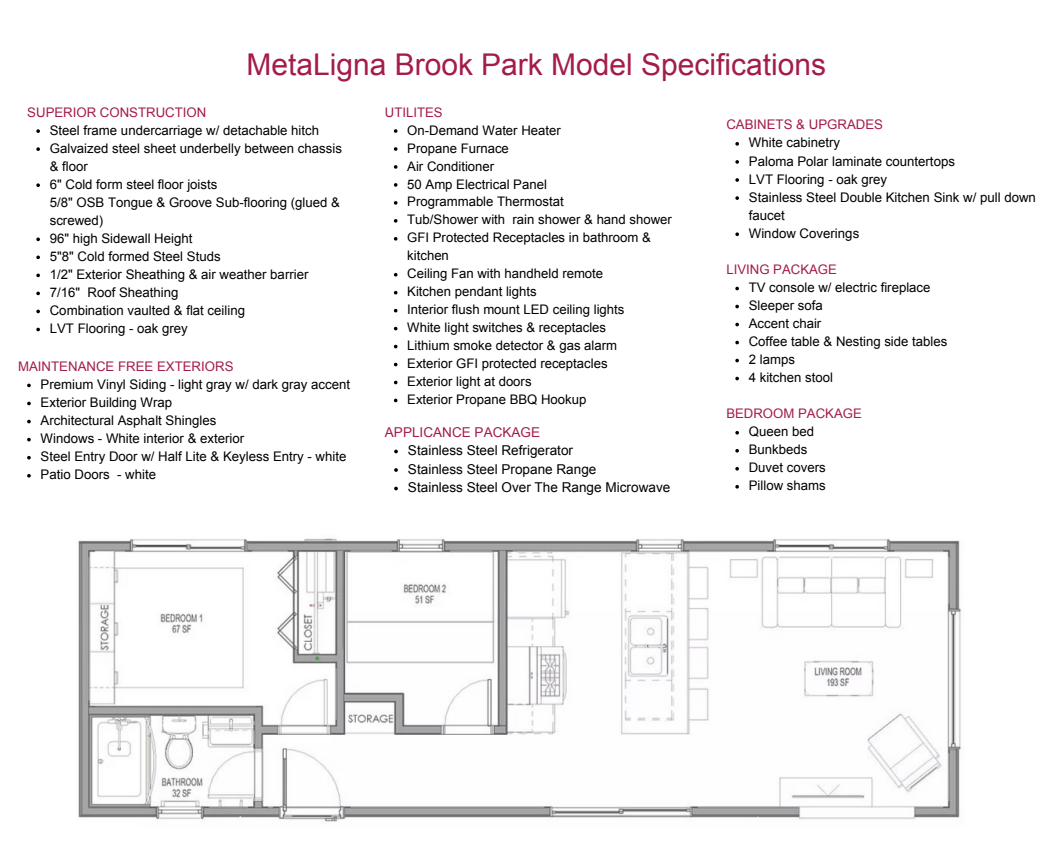
<style>
.page{position:relative;width:1062px;height:851px;background:#fff}
.page>*{position:absolute;margin:0;border:0;box-sizing:border-box;transform-origin:0 0}
.t1{font:30px "Arial";color:#a41c48}
.t2{font:13.5px "Arial";color:#000}
.t3{font:13.5px "Arial";color:#a41c48}
.t4{font:13.2px/18px "Arial";color:#000}
.t5{font:13.2px "Arial";color:#a41c48}
</style>
<div class="page">
<img style="left:78px;top:538px;width:883px;height:284px">
<svg style="left:36px;top:129px;width:4px;height:4px"></svg>
<svg style="left:36px;top:147px;width:4px;height:4px"></svg>
<svg style="left:36px;top:183px;width:4px;height:4px"></svg>
<svg style="left:36px;top:237px;width:4px;height:4px"></svg>
<svg style="left:36px;top:255px;width:4px;height:4px"></svg>
<svg style="left:36px;top:273px;width:4px;height:4px"></svg>
<svg style="left:36px;top:291px;width:4px;height:4px"></svg>
<svg style="left:36px;top:309px;width:4px;height:4px"></svg>
<svg style="left:36px;top:327px;width:4px;height:4px"></svg>
<svg style="left:394px;top:129px;width:3px;height:4px"></svg>
<svg style="left:394px;top:147px;width:3px;height:4px"></svg>
<svg style="left:394px;top:165px;width:3px;height:4px"></svg>
<svg style="left:394px;top:183px;width:3px;height:4px"></svg>
<svg style="left:394px;top:201px;width:3px;height:4px"></svg>
<svg style="left:394px;top:219px;width:3px;height:4px"></svg>
<svg style="left:27px;top:383px;width:4px;height:4px"></svg>
<svg style="left:27px;top:401px;width:4px;height:4px"></svg>
<svg style="left:27px;top:420px;width:4px;height:3px"></svg>
<svg style="left:27px;top:438px;width:4px;height:3px"></svg>
<svg style="left:27px;top:456px;width:4px;height:3px"></svg>
<svg style="left:27px;top:474px;width:4px;height:3px"></svg>
<svg style="left:735px;top:142px;width:4px;height:4px"></svg>
<svg style="left:735px;top:160px;width:4px;height:4px"></svg>
<svg style="left:735px;top:178px;width:4px;height:4px"></svg>
<svg style="left:735px;top:196px;width:4px;height:4px"></svg>
<svg style="left:735px;top:232px;width:4px;height:4px"></svg>
<svg style="left:735px;top:287px;width:4px;height:3px"></svg>
<svg style="left:735px;top:305px;width:4px;height:3px"></svg>
<svg style="left:735px;top:323px;width:4px;height:3px"></svg>
<svg style="left:735px;top:341px;width:4px;height:3px"></svg>
<svg style="left:735px;top:359px;width:4px;height:3px"></svg>
<svg style="left:735px;top:377px;width:4px;height:3px"></svg>
<svg style="left:394px;top:449px;width:4px;height:4px"></svg>
<svg style="left:394px;top:468px;width:4px;height:4px"></svg>
<svg style="left:394px;top:486px;width:4px;height:4px"></svg>
<svg style="left:735px;top:431px;width:4px;height:3px"></svg>
<svg style="left:735px;top:449px;width:4px;height:3px"></svg>
<svg style="left:735px;top:467px;width:4px;height:3px"></svg>
<svg style="left:735px;top:485px;width:4px;height:3px"></svg>
<p class="t1" style="left:247px;top:47px;width:581px">MetaLigna Brook Park Model Specifications</p>
<p class="t5" style="left:27px;top:105px;width:181px">SUPERIOR CONSTRUCTION</p>
<p class="t4" style="left:50px;top:121px;width:271px">Steel frame undercarriage w/ detachable hitch</p>
<p class="t4" style="left:50px;top:139px;width:294px">Galvaized steel sheet underbelly between chassis &amp; floor</p>
<p class="t4" style="left:50px;top:175px;width:169px">6" Cold form steel floor joists</p>
<p class="t4" style="left:50px;top:193px;width:292px">5/8" OSB Tongue &amp; Groove Sub-flooring (glued &amp; screwed)</p>
<p class="t4" style="left:50px;top:229px;width:144px">96" high Sidewall Height</p>
<p class="t4" style="left:50px;top:247px;width:172px">5"8" Cold formed Steel Studs</p>
<p class="t4" style="left:50px;top:265px;width:260px">1/2" Exterior Sheathing &amp; air weather barrier</p>
<p class="t4" style="left:50px;top:283px;width:130px">7/16" Roof Sheathing</p>
<p class="t4" style="left:50px;top:301px;width:197px">Combination vaulted &amp; flat ceiling</p>
<p class="t4" style="left:50px;top:319px;width:139px">LVT Flooring - oak grey</p>
<p class="t5" style="left:18px;top:359px;width:217px">MAINTENANCE FREE EXTERIORS</p>
<p class="t4" style="left:41px;top:375px;width:311px">Premium Vinyl Siding - light gray w/ dark gray accent</p>
<p class="t4" style="left:41px;top:393px;width:133px">Exterior Building Wrap</p>
<p class="t4" style="left:41px;top:411px;width:177px">Architectural Asphalt Shingles</p>
<p class="t4" style="left:41px;top:429px;width:205px">Windows - White interior &amp; exterior</p>
<p class="t4" style="left:41px;top:447px;width:307px">Steel Entry Door w/ Half Lite &amp; Keyless Entry - white</p>
<p class="t4" style="left:41px;top:466px;width:117px">Patio Doors - white</p>
<p class="t5" style="left:385px;top:105px;width:59px">UTILITES</p>
<p class="t4" style="left:407px;top:121px;width:155px">On-Demand Water Heater</p>
<p class="t4" style="left:407px;top:139px;width:103px">Propane Furnace</p>
<p class="t4" style="left:407px;top:157px;width:89px">Air Conditioner</p>
<p class="t4" style="left:407px;top:175px;width:141px">50 Amp Electrical Panel</p>
<p class="t4" style="left:407px;top:193px;width:158px">Programmable Thermostat</p>
<p class="t4" style="left:407px;top:211px;width:266px">Tub/Shower with rain shower &amp; hand shower</p>
<p class="t4" style="left:407px;top:229px;width:245px">GFI Protected Receptacles in bathroom &amp; kitchen</p>
<p class="t4" style="left:407px;top:265px;width:197px">Ceiling Fan with handheld remote</p>
<p class="t4" style="left:407px;top:283px;width:131px">Kitchen pendant lights</p>
<p class="t4" style="left:407px;top:300px;width:219px">Interior flush mount LED ceiling lights</p>
<p class="t4" style="left:407px;top:318px;width:200px">White light switches &amp; receptacles</p>
<p class="t4" style="left:407px;top:336px;width:211px">Lithium smoke detector &amp; gas alarm</p>
<p class="t4" style="left:407px;top:354px;width:202px">Exterior GFI protected receptacles</p>
<p class="t4" style="left:407px;top:372px;width:126px">Exterior light at doors</p>
<p class="t4" style="left:407px;top:390px;width:181px">Exterior Propane BBQ Hookup</p>
<p class="t3" style="left:385px;top:424px;width:157px">APPLICANCE PACKAGE</p>
<p class="t2" style="left:408px;top:443px;width:167px">Stainless Steel Refrigerator</p>
<p class="t2" style="left:408px;top:461px;width:190px">Stainless Steel Propane Range</p>
<p class="t2" style="left:408px;top:480px;width:264px">Stainless Steel Over The Range Microwave</p>
<p class="t5" style="left:726px;top:117px;width:158px">CABINETS &amp; UPGRADES</p>
<p class="t4" style="left:749px;top:134px;width:93px">White cabinetry</p>
<p class="t4" style="left:749px;top:152px;width:208px">Paloma Polar laminate countertops</p>
<p class="t4" style="left:749px;top:170px;width:140px">LVT Flooring - oak grey</p>
<p class="t4" style="left:749px;top:188px;width:289px">Stainless Steel Double Kitchen Sink w/ pull down faucet</p>
<p class="t4" style="left:749px;top:224px;width:112px">Window Coverings</p>
<p class="t5" style="left:726px;top:262px;width:112px">LIVING PACKAGE</p>
<p class="t4" style="left:749px;top:278px;width:183px">TV console w/ electric fireplace</p>
<p class="t4" style="left:749px;top:296px;width:76px">Sleeper sofa</p>
<p class="t4" style="left:749px;top:314px;width:74px">Accent chair</p>
<p class="t4" style="left:749px;top:332px;width:200px">Coffee table &amp; Nesting side tables</p>
<p class="t4" style="left:749px;top:350px;width:48px">2 lamps</p>
<p class="t4" style="left:749px;top:368px;width:86px">4 kitchen stool</p>
<p class="t5" style="left:726px;top:406px;width:137px">BEDROOM PACKAGE</p>
<p class="t4" style="left:749px;top:423px;width:67px">Queen bed</p>
<p class="t4" style="left:749px;top:441px;width:60px">Bunkbeds</p>
<p class="t4" style="left:749px;top:459px;width:78px">Duvet covers</p>
<p class="t4" style="left:749px;top:477px;width:78px">Pillow shams</p>
</div>
